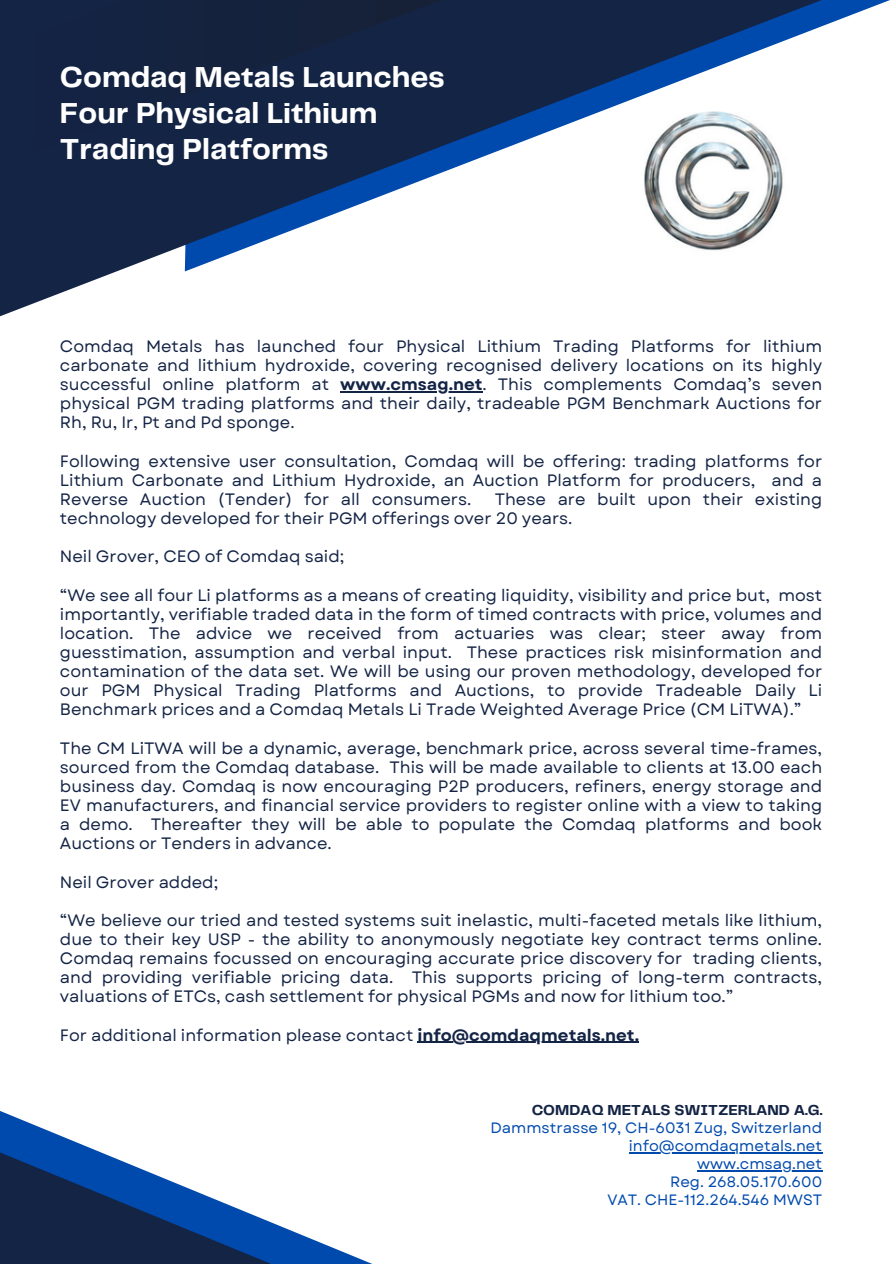
<style>
.page{position:relative;width:894px;height:1264px;background:#fff}
.page>*{position:absolute;margin:0;border:0;box-sizing:border-box;transform-origin:0 0}
.t1{font:700 30px "Telegraf";color:#fff}
.t2{font:16.5px/19.2px "Garet";color:#142445;text-align:justify}
.t3{font:15px "Garet";color:#004aad}
.t4{font:700 15px "Telegraf";color:#142445}
.s1{font-weight:700}
</style>
<div class="page">
<svg style="left:0;top:1111px;width:346px;height:152px"></svg>
<svg style="left:0;top:0;width:888px;height:317px"></svg>
<svg style="left:0;top:0;width:533px;height:198px;background:#1d2e50"></svg>
<hr style="left:340px;top:391px;width:142px;height:1px;background:#142445">
<hr style="left:417px;top:1041px;width:217px;height:1px;background:#142445">
<hr style="left:628px;top:1152px;width:194px;height:1px;background:#004aad">
<hr style="left:696px;top:1170px;width:126px;height:1px;background:#004aad">
<p class="t1" style="left:60px;top:64px;width:386px">Comdaq Metals Launches</p>
<p class="t1" style="left:60px;top:100px;width:319px">Four Physical Lithium</p>
<p class="t1" style="left:60px;top:136px;width:270px">Trading Platforms</p>
<p class="t2" style="left:60px;top:336px;width:763px">Comdaq Metals has launched four Physical Lithium Trading Platforms for lithium carbonate and lithium hydroxide, covering recognised delivery locations on its highly successful online platform at <span class="s1">www.cmsag.net</span>. This complements Comdaq’s seven physical PGM trading platforms and their daily, tradeable PGM Benchmark Auctions for Rh, Ru, Ir, Pt and Pd sponge.</p>
<p class="t2" style="left:60px;top:451px;width:763px">Following extensive user consultation, Comdaq will be offering: trading platforms for Lithium Carbonate and Lithium Hydroxide, an Auction Platform for producers, and a Reverse Auction (Tender) for all consumers.</p>
<p class="t2" style="left:60px;top:489px;width:763px;text-indent:434px">These are built upon their existing technology developed for their PGM offerings over 20 years.</p>
<p class="t2" style="left:60px;top:547px;width:286px">Neil Grover, CEO of Comdaq said;</p>
<p class="t2" style="left:60px;top:585px;width:763px">“We see all four Li platforms as a means of creating liquidity, visibility and price but, most importantly, verifiable traded data in the form of timed contracts with price, volumes and location. The advice we received from actuaries was clear; steer away from guesstimation, assumption and verbal input. These practices risk misinformation and contamination of the data set. We will be using our proven methodology, developed for our PGM Physical Trading Platforms and Auctions, to provide Tradeable Daily Li Benchmark prices and a Comdaq Metals Li Trade Weighted Average Price (CM LiTWA).”</p>
<p class="t2" style="left:60px;top:738px;width:763px">The CM LiTWA will be a dynamic, average, benchmark price, across several time-frames, sourced from the Comdaq database. This will be made available to clients at 13.00 each business day. Comdaq is now encouraging P2P producers, refiners, energy storage and EV manufacturers, and financial service providers to register online with a view to taking a demo. Thereafter they will be able to populate the Comdaq platforms and book Auctions or Tenders in advance.</p>
<p class="t2" style="left:60px;top:872px;width:160px">Neil Grover added;</p>
<p class="t2" style="left:60px;top:910px;width:763px">“We believe our tried and tested systems suit inelastic, multi-faceted metals like lithium, due to their key USP - the ability to anonymously negotiate key contract terms online.<br>Comdaq remains focussed on encouraging accurate price discovery for trading clients, and providing verifiable pricing data. This supports pricing of long-term contracts, valuations of ETCs, cash settlement for physical PGMs and now for lithium too.”</p>
<p class="t2" style="left:60px;top:1025px;width:580px">For additional information please contact <span class="s1">info@comdaqmetals.net.</span></p>
<p class="t4" style="left:531px;top:1103px;width:292px">COMDAQ METALS SWITZERLAND A.G.</p>
<p class="t3" style="left:490px;top:1116px;width:333px">Dammstrasse 19, CH-6031 Zug, Switzerland</p>
<p class="t3" style="left:628px;top:1134px;width:195px">info@comdaqmetals.net</p>
<p class="t3" style="left:696px;top:1152px;width:127px">www.cmsag.net</p>
<p class="t3" style="left:670px;top:1170px;width:153px">Reg. 268.05.170.600</p>
<p class="t3" style="left:607px;top:1188px;width:216px">VAT. CHE-112.264.546 MWST</p>
</div>
